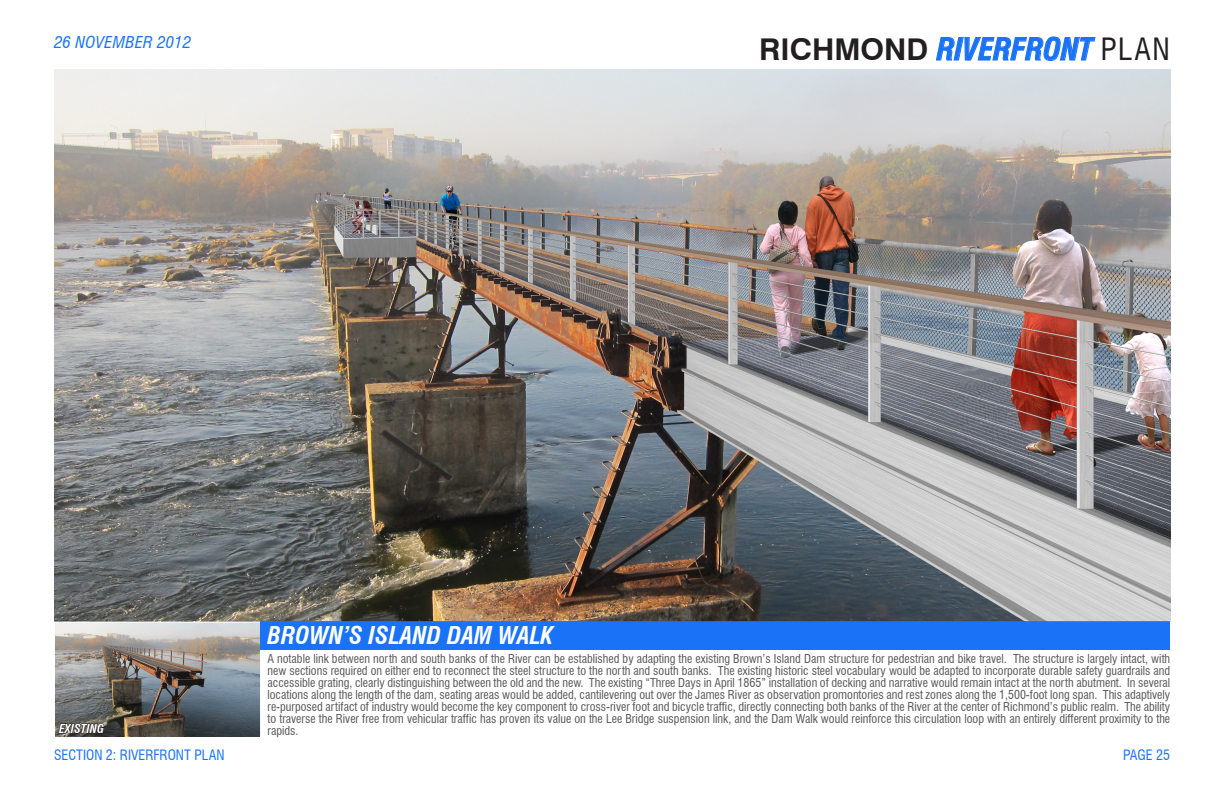
<style>
.page{position:relative;width:1224px;height:792px;background:#fff}
.page>*{position:absolute;margin:0;border:0;box-sizing:border-box;transform-origin:0 0}
.t1{font:italic 700 condensed 30px "Swiss 721 BT";color:#1a73f7}
.t2{font:italic 700 condensed 24px "Swiss 721 BT";color:#fffeff}
.t3{font:italic condensed 16px "Swiss 721 BT";letter-spacing:.01em;color:#1a73f7;scale:1.05 1}
.t4{font:condensed 14px "Swiss 721 BT";color:#1a73f7}
.t5{font:condensed 12px/12px "Swiss 721 BT";color:#595759;text-align:justify}
.t6{font:italic 700 condensed 12px "Swiss 721 BT";color:#fff}
.s1{font-style:normal;font-stretch:normal;color:#231f20}
.s2{font-weight:400;font-style:normal;color:#231f20}
</style>
<div class="page">
<img style="left:54px;top:69px;width:1116px;height:553px">
<img style="left:56px;top:624px;width:203px;height:112px">
<div style="left:54px;top:622px;width:207px;height:116px;border:1px solid #fff"></div>
<svg style="left:936px;top:36px;width:160px;height:26px"></svg>
<div style="left:260px;top:621px;width:910px;height:29px;background:#1a73f7;border:1px solid #1a73f7"></div>
<svg style="left:58px;top:723px;width:47px;height:15px"></svg>
<h3 class="t3" style="left:54px;top:33px;width:132px">26 NOVEMBER 2012</h3>
<h1 class="t1" style="left:759px;top:31px;width:412px"><span class="s1">RICHMOND</span> RIVERFRONT <span class="s2">PLAN</span></h1>
<p class="t2" style="left:268px;top:621px;width:287px">BROWN’S ISLAND DAM WALK</p>
<p class="t5" style="left:268px;top:653px;width:904px">A notable link between north and south banks of the River can be established by adapting the existing Brown’s Island Dam structure for pedestrian and bike travel. The structure is largely intact, with new sections required on either end to reconnect the steel structure to the north and south banks. The existing historic steel vocabulary would be adapted to incorporate durable safety guardrails and accessible grating, clearly distinguishing between the old and the new. The existing “Three Days in April 1865” installation of decking and narrative would remain intact at the north abutment. In several locations along the length of the dam, seating areas would be added, cantilevering out over the James River as observation promontories and rest zones along the 1,500-foot long span. This adaptively re-purposed artifact of industry would become the key component to cross-river foot and bicycle traffic, directly connecting both banks of the River at the center of Richmond’s public realm. The ability to traverse the River free from vehicular traffic has proven its value on the Lee Bridge suspension link, and the Dam Walk would reinforce this circulation loop with an entirely different proximity to the</p>
<p class="t6" style="left:59px;top:721px;width:47px">EXISTING</p>
<p class="t5" style="left:268px;top:725px;width:32px">rapids.</p>
<p class="t4" style="left:54px;top:746px;width:172px">SECTION 2: RIVERFRONT PLAN</p>
<p class="t4" style="left:1123px;top:746px;width:48px">PAGE 25</p>
</div>
